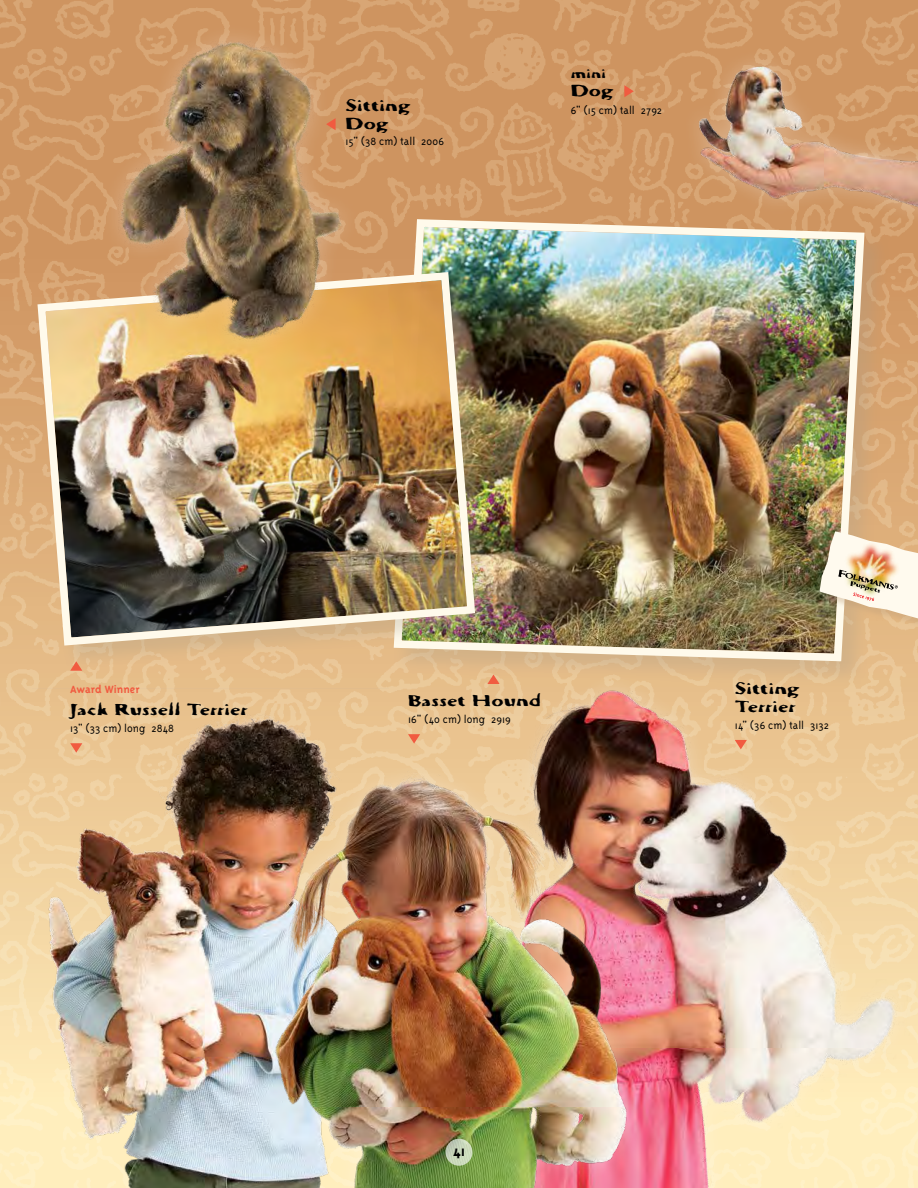
<style>
.page{position:relative;width:918px;height:1188px;background:#fff}
.page>*{position:absolute;margin:0;border:0;box-sizing:border-box;transform-origin:0 0}
.t1{font:700 16.2px "Triplex";color:#000}
.t2{font:15px/18px "Cutamond Basic";letter-spacing:-.005em;color:#000;scale:1.4 1}
.t3{font:300 12px "Triplex";letter-spacing:.005em;color:#000}
.t4{font:700 12px "Triplex";color:#f15b40}
.t5{font:12px "Cutamond Basic";color:#000;scale:1.4 1}
</style>
<div class="page">
<img style="left:1px;top:0;width:917px;height:1188px">
<div style="left:392px;top:218px;width:498px;height:469px;background:#aa9e89;opacity:.3"></div>
<img style="left:390px;top:215px;width:478px;height:450px">
<div style="left:37px;top:271px;width:461px;height:398px;background:#aa9e89;opacity:.3"></div>
<img style="left:33px;top:268px;width:446px;height:382px">
<div style="left:680px;top:47px;width:238px;height:184px;background:#fff;opacity:.3"></div>
<img style="left:641px;top:41px;width:277px;height:170px">
<img style="left:97px;top:26px;width:273px;height:343px">
<svg style="left:326px;top:118px;width:10px;height:12px"></svg>
<svg style="left:624px;top:85px;width:10px;height:12px"></svg>
<img style="left:0;top:689px;width:11px;height:499px">
<div style="left:501px;top:672px;width:417px;height:516px;background:#fff;opacity:.3"></div>
<img style="left:503px;top:681px;width:407px;height:507px">
<img style="left:32px;top:689px;width:357px;height:499px">
<img style="left:245px;top:740px;width:403px;height:448px">
<div style="left:821px;top:533px;width:97px;height:100px;background:#bc9c78;opacity:.35"></div>
<img style="left:820px;top:531px;width:98px;height:87px">
<svg style="left:70px;top:661px;width:12px;height:10px"></svg>
<svg style="left:70px;top:743px;width:12px;height:10px"></svg>
<svg style="left:487px;top:675px;width:13px;height:9px"></svg>
<svg style="left:408px;top:734px;width:12px;height:10px"></svg>
<svg style="left:735px;top:740px;width:12px;height:9px"></svg>
<svg style="left:446px;top:1139px;width:26px;height:27px"></svg>
<p class="t2" style="left:346px;top:96px;width:48px">Sitting<br>Dog</p>
<p class="t3" style="left:346px;top:135px;width:100px">15" (38 cm) tall 2006</p>
<p class="t5" style="left:571px;top:66px;width:27px">mini</p>
<p class="t2" style="left:571px;top:81px;width:32px">Dog</p>
<p class="t3" style="left:571px;top:103px;width:93px">6" (15 cm) tall 2792</p>
<p class="t4" style="left:70px;top:683px;width:71px">Award Winner</p>
<p class="t2" style="left:70px;top:701px;width:129px">Jack Russell Terrier</p>
<p class="t3" style="left:70px;top:721px;width:105px">13" (33 cm) long 2848</p>
<p class="t2" style="left:408px;top:692px;width:97px">Basset Hound</p>
<p class="t3" style="left:408px;top:712px;width:104px">16" (40 cm) long 2919</p>
<h1 class="t1" style="left:453px;top:1142px;width:14px">41</h1>
<p class="t2" style="left:735px;top:680px;width:48px">Sitting<br>Terrier</p>
<p class="t3" style="left:735px;top:718px;width:96px">14" (36 cm) tall 3132</p>
</div>
